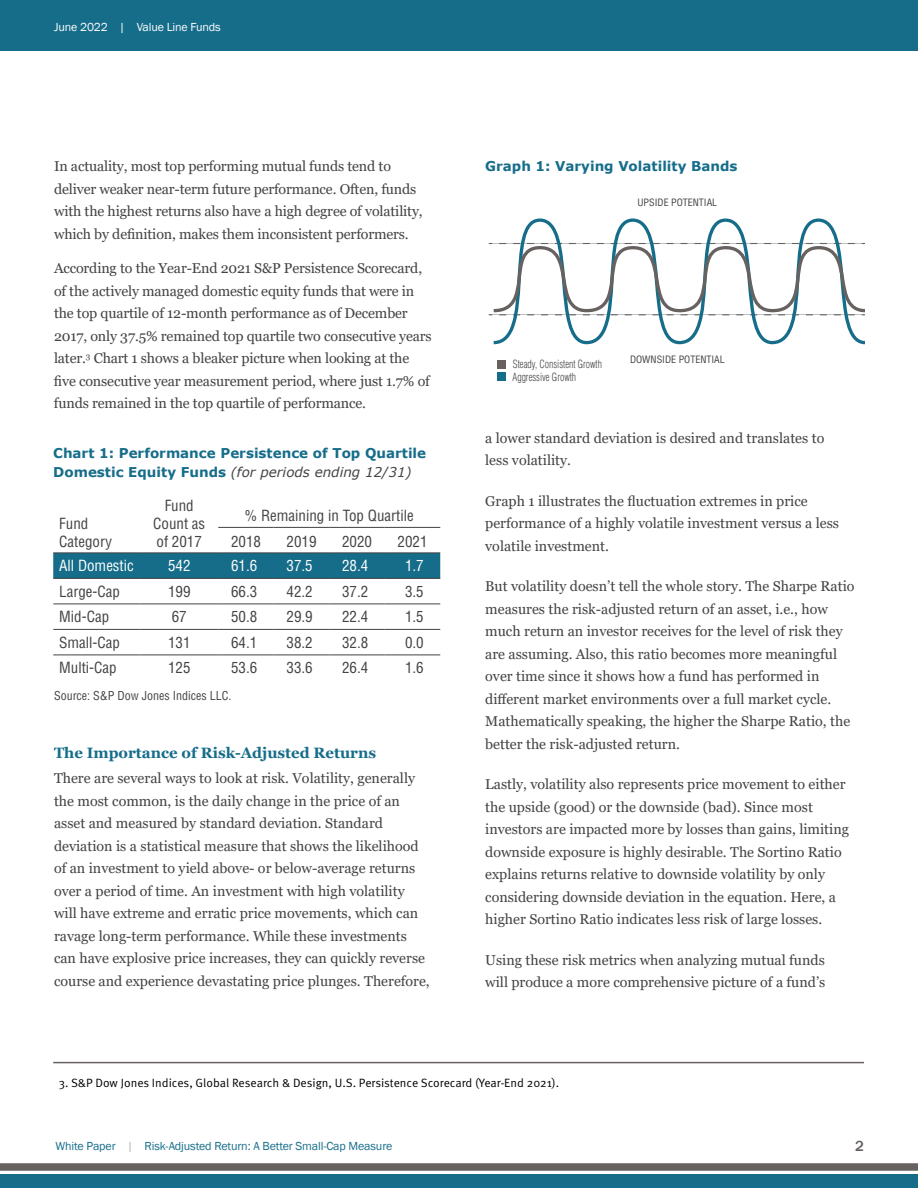
<style>
.page{position:relative;width:918px;height:1188px;background:#fff}
.page>*{position:absolute;margin:0;border:0;box-sizing:border-box;transform-origin:0 0}
.t1{font:condensed 15px/18px "Helvetica LT Std";color:#434345}
.t2{font:700 15px "Georgia";color:#166d8a}
.t3{font:condensed 15px "Helvetica LT Std";color:#fff}
.t4{font:500 15px "Franklin Gothic";color:#676160}
.t5{font:14.25px/22.5px "Georgia";color:#434345}
.t6{font:700 13.5px/19.5px "Verdana";color:#166d8a}
.t7{font:12px "Meta OT Norm";letter-spacing:-.005em;color:#000}
.t8{font:12px "Franklin Gothic";letter-spacing:-.01em;color:#166d8a}
.t9{font:condensed 12px "Helvetica LT Std";color:#454446}
.t10{font:12px "Franklin Gothic";letter-spacing:-.01em;color:#fff}
.t11{font:300 condensed 10.95px/13.2px "Helvetica LT Std";color:#434345;scale:.88 1}
.t12{font:condensed 9.9px "Helvetica LT Std";color:#434345}
.s1{font-weight:400;font-style:italic;color:#434447}
.s2{color:#b0afaf}
</style>
<div class="page">
<div style="left:0;top:1174px;width:918px;height:14px;background:#166d8a"></div>
<div style="left:0;top:1163px;width:918px;height:8px;background:#676160"></div>
<div style="left:0;top:0;width:918px;height:51px;background:#166d8a"></div>
<hr style="left:53px;top:1062px;width:811px;height:1px;background:#676160">
<div style="left:53px;top:554px;width:387px;height:24px;background:#166d8a"></div>
<hr style="left:218px;top:527px;width:56px;height:1px;background:#434345">
<hr style="left:274px;top:527px;width:55px;height:1px;background:#434345">
<hr style="left:329px;top:527px;width:56px;height:1px;background:#434345">
<hr style="left:385px;top:527px;width:55px;height:1px;background:#434345">
<hr style="left:53px;top:553px;width:87px;height:1px;background:#434345">
<hr style="left:140px;top:553px;width:78px;height:1px;background:#434345">
<hr style="left:218px;top:553px;width:56px;height:1px;background:#434345">
<hr style="left:274px;top:553px;width:55px;height:1px;background:#434345">
<hr style="left:329px;top:553px;width:56px;height:1px;background:#434345">
<hr style="left:385px;top:553px;width:55px;height:1px;background:#434345">
<hr style="left:53px;top:578px;width:87px;height:1px;background:#434345">
<hr style="left:140px;top:578px;width:78px;height:1px;background:#434345">
<hr style="left:218px;top:578px;width:56px;height:1px;background:#434345">
<hr style="left:274px;top:578px;width:55px;height:1px;background:#434345">
<hr style="left:329px;top:578px;width:56px;height:1px;background:#434345">
<hr style="left:385px;top:578px;width:55px;height:1px;background:#434345">
<hr style="left:53px;top:604px;width:87px;height:1px;background:#434345">
<hr style="left:140px;top:604px;width:78px;height:1px;background:#434345">
<hr style="left:218px;top:604px;width:56px;height:1px;background:#434345">
<hr style="left:274px;top:604px;width:55px;height:1px;background:#434345">
<hr style="left:329px;top:604px;width:56px;height:1px;background:#434345">
<hr style="left:385px;top:604px;width:55px;height:1px;background:#434345">
<hr style="left:53px;top:629px;width:87px;height:1px;background:#434345">
<hr style="left:140px;top:629px;width:78px;height:1px;background:#434345">
<hr style="left:218px;top:629px;width:56px;height:1px;background:#434345">
<hr style="left:274px;top:629px;width:55px;height:1px;background:#434345">
<hr style="left:329px;top:629px;width:56px;height:1px;background:#434345">
<hr style="left:385px;top:629px;width:55px;height:1px;background:#434345">
<hr style="left:53px;top:655px;width:87px;height:1px;background:#434345">
<hr style="left:140px;top:655px;width:78px;height:1px;background:#434345">
<hr style="left:218px;top:655px;width:56px;height:1px;background:#434345">
<hr style="left:274px;top:655px;width:55px;height:1px;background:#434345">
<hr style="left:329px;top:655px;width:56px;height:1px;background:#434345">
<hr style="left:385px;top:655px;width:55px;height:1px;background:#434345">
<div style="left:497px;top:360px;width:9px;height:8px;background:#676160"></div>
<div style="left:497px;top:372px;width:9px;height:9px;background:#166d8a"></div>
<svg style="left:490px;top:218px;width:374px;height:127px"></svg>
<svg style="left:489px;top:243px;width:375px;height:72px"></svg>
<p class="t10" style="left:54px;top:20px;width:168px">June 2022 | Value Line Funds</p>
<p class="t5" style="left:54px;top:156px;width:370px">In actuality, most top performing mutual funds tend to deliver weaker near-term future performance. Often, funds with the highest returns also have a high degree of volatility, which by definition, makes them inconsistent performers.</p>
<p class="t5" style="left:54px;top:258px;width:379px">According to the Year-End 2021 S&amp;P Persistence Scorecard, of the actively managed domestic equity funds that were in the top quartile of 12-month performance as of December 2017, only 37.5% remained top quartile two consecutive years later.<sup>3</sup> Chart 1 shows a bleaker picture when looking at the five consecutive year measurement period, where just 1.7% of funds remained in the top quartile of performance.</p>
<p class="t6" style="left:53px;top:443px;width:374px">Chart 1: Performance Persistence of Top Quartile<br>Domestic Equity Funds <span class="s1">(for periods ending 12/31)</span></p>
<p class="t1" style="left:59px;top:514px;width:54px">Fund<br>Category</p>
<p class="t1" style="left:153px;top:496px;width:54px;text-align:center">Fund<br>Count as of 2017</p>
<p class="t1" style="left:231px;top:503px;width:184px;line-height:25.5px;text-indent:14px">% Remaining in Top Quartile<br>2018</p>
<p class="t1" style="left:286px;top:532px;width:31px">2019</p>
<p class="t1" style="left:342px;top:532px;width:31px">2020</p>
<p class="t1" style="left:398px;top:532px;width:31px">2021</p>
<p class="t3" style="left:59px;top:556px;width:76px">All Domestic</p>
<p class="t3" style="left:168px;top:556px;width:24px">542</p>
<p class="t3" style="left:231px;top:556px;width:28px">61.6</p>
<p class="t3" style="left:287px;top:556px;width:28px">37.5</p>
<p class="t3" style="left:342px;top:556px;width:28px">28.4</p>
<p class="t3" style="left:405px;top:556px;width:20px">1.7</p>
<p class="t1" style="left:59px;top:582px;width:62px">Large-Cap</p>
<p class="t1" style="left:168px;top:582px;width:24px">199</p>
<p class="t1" style="left:231px;top:582px;width:28px">66.3</p>
<p class="t1" style="left:287px;top:582px;width:28px">42.2</p>
<p class="t1" style="left:342px;top:582px;width:28px">37.2</p>
<p class="t1" style="left:405px;top:582px;width:20px">3.5</p>
<p class="t1" style="left:59px;top:607px;width:51px">Mid-Cap</p>
<p class="t1" style="left:172px;top:607px;width:16px">67</p>
<p class="t1" style="left:231px;top:607px;width:28px">50.8</p>
<p class="t1" style="left:287px;top:607px;width:28px">29.9</p>
<p class="t1" style="left:342px;top:607px;width:28px">22.4</p>
<p class="t1" style="left:405px;top:607px;width:20px">1.5</p>
<p class="t1" style="left:59px;top:633px;width:62px">Small-Cap</p>
<p class="t1" style="left:168px;top:633px;width:24px">131</p>
<p class="t1" style="left:231px;top:633px;width:28px">64.1</p>
<p class="t1" style="left:287px;top:633px;width:28px">38.2</p>
<p class="t1" style="left:342px;top:633px;width:28px">32.8</p>
<p class="t1" style="left:405px;top:633px;width:20px">0.0</p>
<p class="t1" style="left:59px;top:658px;width:59px">Multi-Cap</p>
<p class="t1" style="left:168px;top:658px;width:24px">125</p>
<p class="t1" style="left:231px;top:658px;width:28px">53.6</p>
<p class="t1" style="left:287px;top:658px;width:28px">33.6</p>
<p class="t1" style="left:342px;top:658px;width:28px">26.4</p>
<p class="t1" style="left:405px;top:658px;width:20px">1.6</p>
<p class="t9" style="left:54px;top:688px;width:179px">Source: S&amp;P Dow Jones Indices LLC.</p>
<p class="t2" style="left:54px;top:743px;width:324px">The Importance of Risk-Adjusted Returns</p>
<p class="t5" style="left:54px;top:768px;width:377px">There are several ways to look at risk. Volatility, generally the most common, is the daily change in the price of an asset and measured by standard deviation. Standard deviation is a statistical measure that shows the likelihood of an investment to yield above- or below-average returns over a period of time. An investment with high volatility will have extreme and erratic price movements, which can ravage long-term performance. While these investments can have explosive price increases, they can quickly reverse course and experience devastating price plunges. Therefore,</p>
<p class="t6" style="left:485px;top:156px;width:254px">Graph 1: Varying Volatility Bands</p>
<p class="t12" style="left:638px;top:196px;width:81px">UPSIDE POTENTIAL</p>
<p class="t11" style="left:512px;top:357px;width:103px">Steady, Consistent Growth<br>Aggressive Growth</p>
<p class="t12" style="left:630px;top:354px;width:96px">DOWNSIDE POTENTIAL</p>
<p class="t5" style="left:485px;top:427px;width:341px">a lower standard deviation is desired and translates to less volatility.</p>
<p class="t5" style="left:485px;top:490px;width:355px">Graph 1 illustrates the fluctuation extremes in price performance of a highly volatile investment versus a less volatile investment.</p>
<p class="t5" style="left:485px;top:575px;width:371px">But volatility doesn’t tell the whole story. The Sharpe Ratio measures the risk-adjusted return of an asset, i.e., how much return an investor receives for the level of risk they are assuming. Also, this ratio becomes more meaningful over time since it shows how a fund has performed in different market environments over a full market cycle.<br>Mathematically speaking, the higher the Sharpe Ratio, the better the risk-adjusted return.</p>
<p class="t5" style="left:485px;top:773px;width:365px">Lastly, volatility also represents price movement to either the upside (good) or the downside (bad). Since most investors are impacted more by losses than gains, limiting downside exposure is highly desirable. The Sortino Ratio explains returns relative to downside volatility by only considering downside deviation in the equation. Here, a higher Sortino Ratio indicates less risk of large losses.</p>
<p class="t5" style="left:485px;top:949px;width:342px">Using these risk metrics when analyzing mutual funds will produce a more comprehensive picture of a fund’s</p>
<p class="t7" style="left:59px;top:1076px;width:502px">3. S&amp;P Dow Jones Indices, Global Research &amp; Design, U.S. Persistence Scorecard (Year-End 2021).</p>
<p class="t8" style="left:56px;top:1138px;width:338px">White Paper <span class="s2">|</span> Risk-Adjusted Return: A Better Small-Cap Measure</p>
<p class="t4" style="left:855px;top:1137px;width:10px">2</p>
</div>
